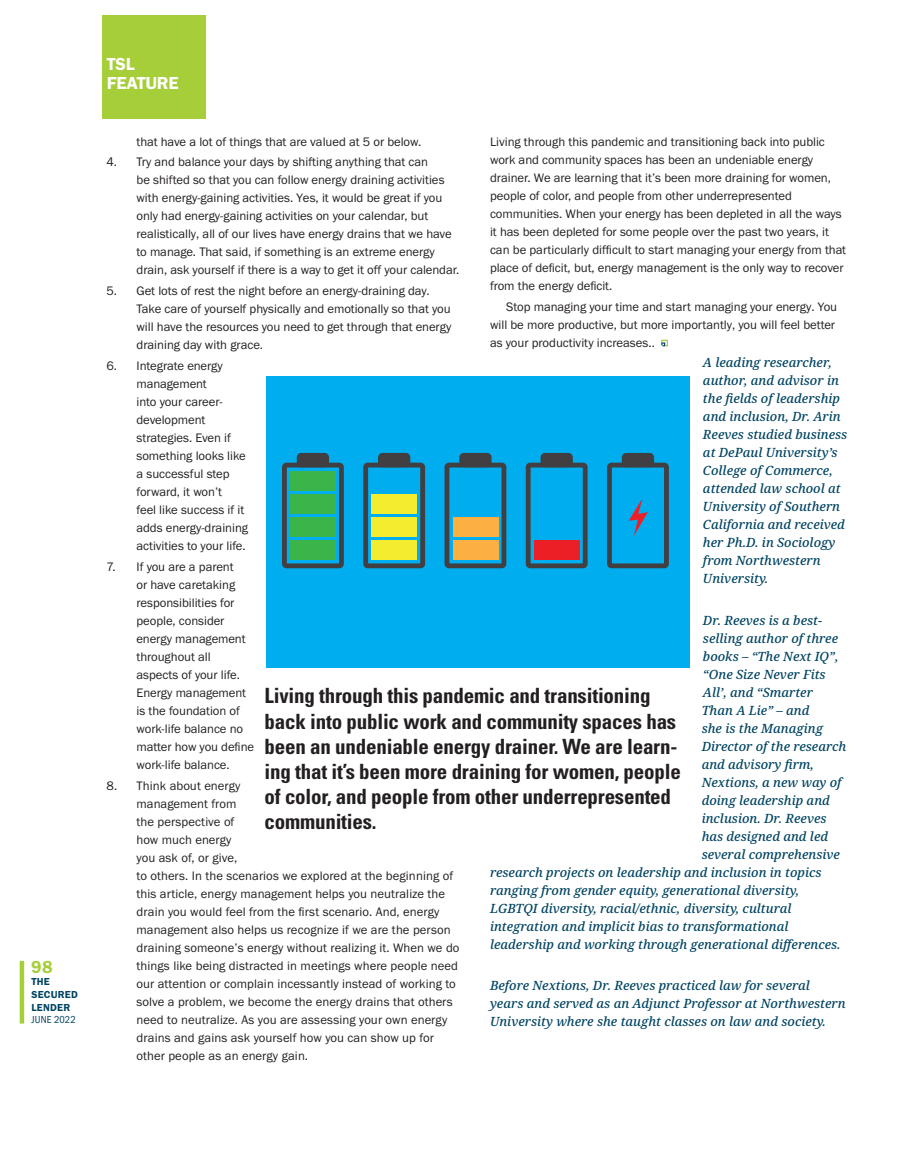
<style>
.page{position:relative;width:918px;height:1175px;background:#fff}
.page>*{position:absolute;margin:0;border:0;box-sizing:border-box;transform-origin:0 0}
.t1{font:700 condensed 21px/25.2px "Univers";letter-spacing:-.01em;color:#231f20}
.t2{font:600 18px/19.2px "Franklin Gothic FS";letter-spacing:-.01em;color:#fff}
.t3{font:600 18px "Franklin Gothic FS";color:#a6ce39}
.t4{font:12.75px/18px "Franklin Gothic FS";color:#231f20}
.t5{font:italic 500 12.75px/18px "Noto Serif";color:#004462}
.t6{font:600 10.5px/12.6px "Franklin Gothic FS";letter-spacing:.025em;color:#004462}
.t7{font:condensed 10.5px "Franklin Gothic FS";letter-spacing:.015em;color:#004462}
</style>
<div class="page">
<hr style="left:20px;top:960px;width:4px;height:63px;background:#a6ce39">
<svg style="left:661px;top:340px;width:7px;height:6px"></svg>
<div style="left:102px;top:15px;width:104px;height:104px;background:#a6ce39"></div>
<svg style="left:266px;top:376px;width:423px;height:292px;background:#11a6d5"></svg>
<h2 class="t3" style="left:31px;top:956px;width:23px">98</h2>
<p class="t6" style="left:31px;top:975px;width:48px">THE<br>SECURED<br>LENDER</p>
<p class="t7" style="left:31px;top:1013px;width:46px">JUNE 2022</p>
<h2 class="t2" style="left:107px;top:54px;width:74px">TSL<br>FEATURE</h2>
<p class="t4" style="left:136px;top:132px;width:286px">that have a lot of things that are valued at 5 or below.</p>
<p class="t4" style="left:136px;top:153px;width:324px;text-indent:-30px">4. Try and balance your days by shifting anything that can<br>be shifted so that you can follow energy draining activities with energy-gaining activities. Yes, it would be great if you only had energy-gaining activities on your calendar, but realistically, all of our lives have energy drains that we have to manage. That said, if something is an extreme energy drain, ask yourself if there is a way to get it off your calendar.</p>
<p class="t4" style="left:136px;top:282px;width:316px;text-indent:-30px">5. Get lots of rest the night before an energy-draining day.<br>Take care of yourself physically and emotionally so that you will have the resources you need to get through that energy draining day with grace.</p>
<p class="t4" style="left:136px;top:357px;width:113px;text-indent:-30px">6. Integrate energy management<br>into your career&shy;development strategies. Even if something looks like a successful step forward, it won’t<br>feel like success if it adds energy-draining activities to your life.</p>
<p class="t4" style="left:136px;top:557px;width:119px;text-indent:-30px">7. If you are a parent<br>or have caretaking responsibilities for people, consider energy management throughout all aspects of your life.<br>Energy management is the foundation of work-life balance no matter how you define work-life balance.</p>
<p class="t4" style="left:136px;top:776px;width:325px;text-indent:-30px">8. Think about energy<br>management from<br>the perspective of<br>how much energy<br>you ask of, or give,<br>to others. In the scenarios we explored at the beginning of this article, energy management helps you neutralize the drain you would feel from the first scenario. And, energy management also helps us recognize if we are the person draining someone’s energy without realizing it. When we do things like being distracted in meetings where people need our attention or complain incessantly instead of working to solve a problem, we become the energy drains that others need to neutralize. As you are assessing your own energy drains and gains ask yourself how you can show up for other people as an energy gain.</p>
<p class="t4" style="left:490px;top:133px;width:358px">Living through this pandemic and transitioning back into public work and community spaces has been an undeniable energy drainer. We are learning that it’s been more draining for women, people of color, and people from other underrepresented communities. When your energy has been depleted in all the ways it has been depleted for some people over the past two years, it can be particularly difficult to start managing your energy from that place of deficit, but, energy management is the only way to recover from the energy deficit.</p>
<p class="t4" style="left:490px;top:297px;width:349px;text-indent:16px">Stop managing your time and start managing your energy. You will be more productive, but more importantly, you will feel better as your productivity increases..</p>
<p class="t5" style="left:703px;top:354px;width:146px">A leading researcher, author, and advisor in the fields of leadership and inclusion, Dr. Arin<br>Reeves studied business at DePaul University’s<br>College of Commerce, attended law school at<br>University of Southern<br>California and received her Ph.D. in Sociology from Northwestern<br>University.</p>
<p class="t5" style="left:703px;top:611px;width:121px">Dr. Reeves is a best-</p>
<p class="t5" style="left:703px;top:629px;width:137px">selling author of three</p>
<p class="t5" style="left:703px;top:647px;width:137px">books – “The Next IQ”,</p>
<p class="t5" style="left:703px;top:665px;width:124px">“One Size Never Fits</p>
<p class="t5" style="left:703px;top:683px;width:111px">All’, and “Smarter</p>
<p class="t5" style="left:702px;top:701px;width:109px">Than A Lie” – and</p>
<p class="t5" style="left:702px;top:719px;width:123px">she is the Managing</p>
<p class="t5" style="left:702px;top:737px;width:146px">Director of the research</p>
<p class="t5" style="left:702px;top:755px;width:114px">and advisory firm,</p>
<p class="t5" style="left:702px;top:773px;width:141px">Nextions, a new way of</p>
<p class="t5" style="left:702px;top:791px;width:130px">doing leadership and</p>
<p class="t5" style="left:702px;top:809px;width:126px">inclusion. Dr. Reeves</p>
<p class="t5" style="left:702px;top:827px;width:128px">has designed and led</p>
<p class="t5" style="left:702px;top:845px;width:140px">several comprehensive</p>
<p class="t5" style="left:490px;top:863px;width:333px">research projects on leadership and inclusion in topics</p>
<p class="t5" style="left:490px;top:881px;width:311px">ranging from gender equity, generational diversity,</p>
<p class="t5" style="left:490px;top:899px;width:303px">LGBTQI diversity, racial/ethnic, diversity, cultural</p>
<p class="t5" style="left:490px;top:917px;width:300px">integration and implicit bias to transformational</p>
<p class="t5" style="left:490px;top:935px;width:352px">leadership and working through generational differences.</p>
<p class="t5" style="left:490px;top:977px;width:357px">Before Nextions, Dr. Reeves practiced law for several years and served as an Adjunct Professor at Northwestern<br>University where she taught classes on law and society.</p>
<p class="t1" style="left:265px;top:683px;width:418px">Living through this pandemic and transitioning back into public work and community spaces has been an undeniable energy drainer. We are learn&shy;ing that it’s been more draining for women, people of color, and people from other underrepresented communities.</p>
</div>
